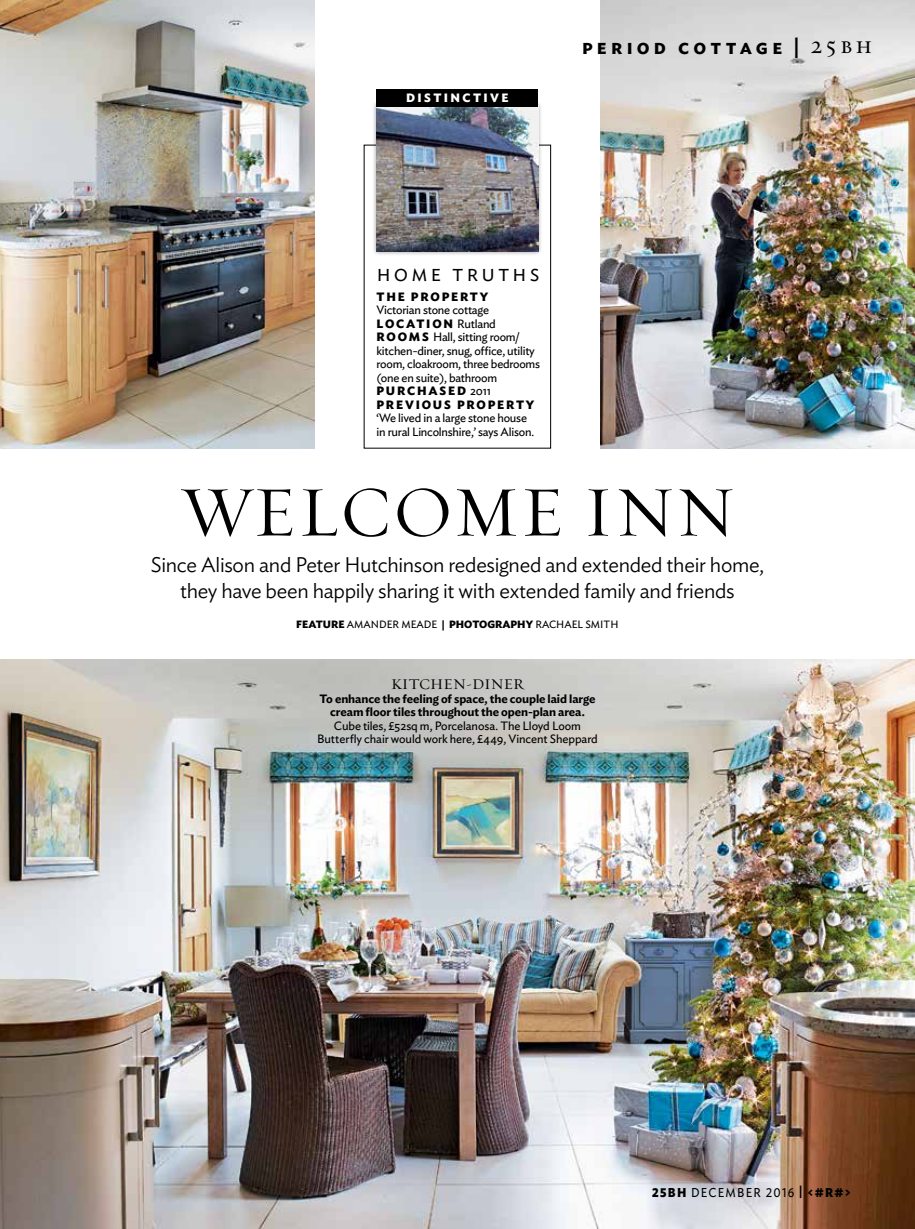
<style>
.page{position:relative;width:915px;height:1229px;background:#fff}
.page>*{position:absolute;margin:0;border:0;box-sizing:border-box;transform-origin:0 0}
.t1{font:72px "Requiem Display";letter-spacing:.02em;color:#000}
.t2{font:300 24px "Ideal Sans";letter-spacing:.13em;color:#000}
.t3{font:24px "Requiem Text";color:#000}
.t4{font:300 21px/25.5px "Ideal Sans";letter-spacing:-.015em;color:#000;text-align:center}
.t5{font:600 21px "Ideal Sans";letter-spacing:.2em;color:#000}
.t6{font:15px "Requiem Text";color:#000}
.t7{font:12.75px "Ideal Sans";letter-spacing:.11em;color:#000;scale:.92 1}
.t8{font:12px/13.5px "Ideal Sans";letter-spacing:-.02em;color:#000}
.t9{font:600 12px/13.5px "Ideal Sans";letter-spacing:-.005em;color:#000;text-align:center}
.t10{font:700 12px "Ideal Sans";color:#000}
.t11{font:700 12px "Ideal Sans";letter-spacing:.2em;color:#fff}
.t12{font:10.5px "Ideal Sans";color:#000}
.s1{font-family:"Ideal Sans";font-weight:600;font-size:21px}
.s2{font-weight:700}
</style>
<div class="page">
<img style="left:600px;top:0;width:314px;height:448px">
<img style="left:0;top:0;width:315px;height:448px">
<img style="left:0;top:660px;width:914px;height:569px">
<div style="left:363px;top:145px;width:188px;height:303px;border:1px solid #000"></div>
<div style="left:371px;top:101px;width:172px;height:155px;background:#000;opacity:.4"></div>
<img style="left:376px;top:106px;width:162px;height:145px">
<div style="left:376px;top:89px;width:162px;height:17px;background:#000"></div>
<p class="t11" style="left:406px;top:88px;width:103px">DISTINCTIVE</p>
<h3 class="t5" style="left:582px;top:30px;width:201px">period cottage</h3>
<h2 class="t3" style="left:793px;top:28px;width:80px"><span class="s1">|</span> 25bh</h2>
<h2 class="t2" style="left:377px;top:254px;width:164px">home truths</h2>
<p class="t10" style="left:376px;top:287px;width:20px">THE</p>
<p class="t10" style="left:411px;top:287px;width:11px">PROPERTY</p>
<p class="t8" style="left:376px;top:302px;width:165px">Victorian stone cottage<br><span class="s2">LOCAT ION</span> Rutland<br><span class="s2">R OO M S</span> H all, sitting room/ kitchen-diner, snug, office, utility room, cloakroom, three bedrooms (one en suite), bathroom<br><span class="s2">PURCHASED</span> 2011<br><span class="s2">PRE VIOUS PROPERTY</span></p>
<p class="t8" style="left:376px;top:410px;width:159px">‘We lived in a large stone house in rural Lincolnshire,’ says Alison.</p>
<h1 class="t1" style="left:180px;top:461px;width:556px">WELCOME inn</h1>
<h3 class="t4" style="left:151px;top:550px;width:614px">Since Alison and Peter Hutchinson redesigned and extended their home, they have been happily sharing it with extended family and friends</h3>
<p class="t12" style="left:296px;top:616px;width:323px"><span class="s2">FEATURE</span> Amander Meade <span class="s2">| PHOTOGRAPHY</span> Rachael Smith</p>
<p class="t6" style="left:391px;top:673px;width:134px">KITCHEN-DINER</p>
<p class="t9" style="left:319px;top:691px;width:277px">To enhance the feeling of space, the couple laid large cream floor tiles throughout the open-plan area.</p>
<p class="t8" style="left:317px;top:718px;width:282px;text-align:center">Cube tiles, £52sq m, Porcelanosa. The Lloyd Loom<br>Butterfly chair would work here, £449, Vincent Sheppard</p>
<p class="t7" style="left:652px;top:1182px;width:218px"><span class="s2">25BH</span> december 2016 <span class="s2">| &lt;#R#&gt;</span></p>
</div>
